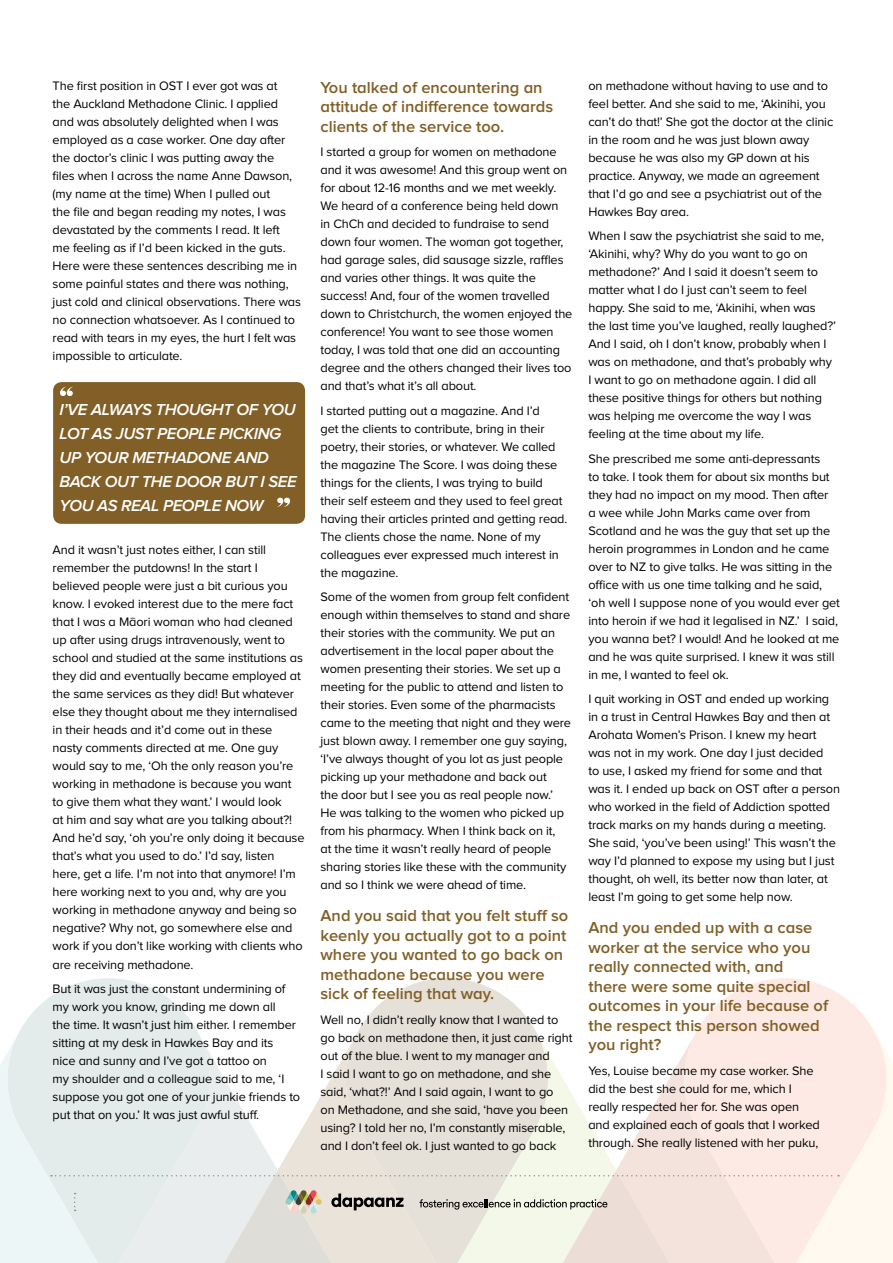
<style>
.page{position:relative;width:893px;height:1263px;background:#fff}
.page>*{position:absolute;margin:0;border:0;box-sizing:border-box;transform-origin:0 0}
.t1{font:600 16.5px/19.5px "Proxima Nova";color:#815f26}
.t2{font:italic 600 16.5px/24px "Proxima Nova";letter-spacing:-.02em;color:#fff}
.t3{font:12.75px/18px "Proxima Nova";letter-spacing:-.01em;color:#000}
</style>
<div class="page">
<svg style="left:21px;top:978px;width:175px;height:51px;fill:#e4ebeb"></svg>
<svg style="left:359px;top:978px;width:176px;height:51px;fill:#e5e1d8"></svg>
<svg style="left:698px;top:978px;width:175px;height:51px;fill:#fdeae4"></svg>
<svg style="left:0;top:1029px;width:893px;height:234px"></svg>
<div style="left:53px;top:382px;width:252px;height:142px;background:#815f26;border-radius:9px"></div>
<svg style="left:60px;top:387px;width:13px;height:9px"></svg>
<svg style="left:277px;top:498px;width:13px;height:9px"></svg>
<p class="t3" style="left:53px;top:77px;width:250px">The first position in OST I ever got was at<br>the Auckland Methadone Clinic. I applied and was absolutely delighted when I was employed as a case worker. One day after the doctor’s clinic I was putting away the<br>files when I across the name Anne Dawson, (my name at the time) When I pulled out<br>the file and began reading my notes, I was devastated by the comments I read. It left<br>me feeling as if I’d been kicked in the guts.<br>Here were these sentences describing me in some painful states and there was nothing, just cold and clinical observations. There was no connection whatsoever. As I continued to read with tears in my eyes, the hurt I felt was impossible to articulate.</p>
<p class="t2" style="left:60px;top:398px;width:239px">I’VE ALWAYS THOUGHT OF YOU<br>LOT AS JUST PEOPLE PICKING<br>UP YOUR METHADONE AND<br>BACK OUT THE DOOR BUT I SEE<br>YOU AS REAL PEOPLE NOW</p>
<p class="t3" style="left:53px;top:542px;width:253px">And it wasn’t just notes either, I can still remember the putdowns! In the start I believed people were just a bit curious you know. I evoked interest due to the mere fact that I was a Māori woman who had cleaned up after using drugs intravenously, went to school and studied at the same institutions as they did and eventually became employed at the same services as they did! But whatever else they thought about me they internalised in their heads and it’d come out in these nasty comments directed at me. One guy would say to me, ‘Oh the only reason you’re working in methadone is because you want to give them what they want.’ I would look<br>at him and say what are you talking about?!<br>And he’d say, ‘oh you’re only doing it because that’s what you used to do.’ I’d say, listen here, get a life. I’m not into that anymore! I’m here working next to you and, why are you working in methadone anyway and being so negative? Why not, go somewhere else and work if you don’t like working with clients who are receiving methadone.</p>
<p class="t3" style="left:53px;top:980px;width:249px">But it was just the constant undermining of my work you know, grinding me down all<br>the time. It wasn’t just him either. I remember sitting at my desk in Hawkes Bay and its<br>nice and sunny and I’ve got a tattoo on<br>my shoulder and a colleague said to me, ‘I suppose you got one of your junkie friends to put that on you.’ It was just awful stuff.</p>
<p class="t1" style="left:320px;top:78px;width:234px">You talked of encountering an attitude of indifference towards clients of the service too.</p>
<p class="t3" style="left:320px;top:143px;width:253px">I started a group for women on methadone and it was awesome! And this group went on for about 12-16 months and we met weekly.<br>We heard of a conference being held down<br>in ChCh and decided to fundraise to send down four women. The woman got together, had garage sales, did sausage sizzle, raffles and varies other things. It was quite the success! And, four of the women travelled down to Christchurch, the women enjoyed the conference! You want to see those women today, I was told that one did an accounting degree and the others changed their lives too and that’s what it’s all about.</p>
<p class="t3" style="left:320px;top:402px;width:248px">I started putting out a magazine. And I’d<br>get the clients to contribute, bring in their poetry, their stories, or whatever. We called the magazine The Score. I was doing these things for the clients, I was trying to build their self esteem and they used to feel great having their articles printed and getting read.<br>The clients chose the name. None of my colleagues ever expressed much interest in the magazine.</p>
<p class="t3" style="left:320px;top:588px;width:252px">Some of the women from group felt confident enough within themselves to stand and share their stories with the community. We put an advertisement in the local paper about the women presenting their stories. We set up a meeting for the public to attend and listen to their stories. Even some of the pharmacists came to the meeting that night and they were just blown away. I remember one guy saying, ‘I’ve always thought of you lot as just people picking up your methadone and back out<br>the door but I see you as real people now.’ He was talking to the women who picked up from his pharmacy. When I think back on it,<br>at the time it wasn’t really heard of people sharing stories like these with the community and so I think we were ahead of time.</p>
<p class="t1" style="left:320px;top:907px;width:249px">And you said that you felt stuff so keenly you actually got to a point where you wanted to go back on methadone because you were sick of feeling that way.</p>
<p class="t3" style="left:320px;top:1011px;width:253px">Well no, I didn’t really know that I wanted to go back on methadone then, it just came right out of the blue. I went to my manager and<br>I said I want to go on methadone, and she said, ‘what?!’ And I said again, I want to go<br>on Methadone, and she said, ‘have you been using? I told her no, I’m constantly miserable, and I don’t feel ok. I just wanted to go back</p>
<p class="t3" style="left:588px;top:77px;width:246px">on methadone without having to use and to feel better. And she said to me, ‘Akinihi, you can’t do that!’ She got the doctor at the clinic in the room and he was just blown away because he was also my GP down at his practice. Anyway, we made an agreement that I’d go and see a psychiatrist out of the Hawkes Bay area.</p>
<p class="t3" style="left:588px;top:228px;width:249px">When I saw the psychiatrist she said to me, ‘Akinihi, why? Why do you want to go on methadone?’ And I said it doesn’t seem to matter what I do I just can’t seem to feel happy. She said to me, ‘Akinihi, when was the last time you’ve laughed, really laughed?’ And I said, oh I don’t know, probably when I was on methadone, and that’s probably why I want to go on methadone again. I did all these positive things for others but nothing was helping me overcome the way I was feeling at the time about my life.</p>
<p class="t3" style="left:588px;top:450px;width:253px">She prescribed me some anti-depressants<br>to take. I took them for about six months but they had no impact on my mood. Then after<br>a wee while John Marks came over from Scotland and he was the guy that set up the heroin programmes in London and he came over to NZ to give talks. He was sitting in the office with us one time talking and he said, ‘oh well I suppose none of you would ever get into heroin if we had it legalised in NZ.’ I said, you wanna bet? I would! And he looked at me and he was quite surprised. I knew it was still in me, I wanted to feel ok.</p>
<p class="t3" style="left:588px;top:690px;width:253px">I quit working in OST and ended up working in a trust in Central Hawkes Bay and then at Arohata Women’s Prison. I knew my heart was not in my work. One day I just decided<br>to use, I asked my friend for some and that was it. I ended up back on OST after a person who worked in the field of Addiction spotted track marks on my hands during a meeting.<br>She said, ‘you’ve been using!’ This wasn’t the way I’d planned to expose my using but I just thought, oh well, its better now than later, at least I’m going to get some help now.</p>
<p class="t1" style="left:588px;top:919px;width:241px">And you ended up with a case worker at the service who you really connected with, and<br>there were some quite special outcomes in your life because of the respect this person showed you right?</p>
<p class="t3" style="left:588px;top:1062px;width:233px">Yes, Louise became my case worker. She did the best she could for me, which I really respected her for. She was open and explained each of goals that I worked through. She really listened with her puku,</p>
</div>
